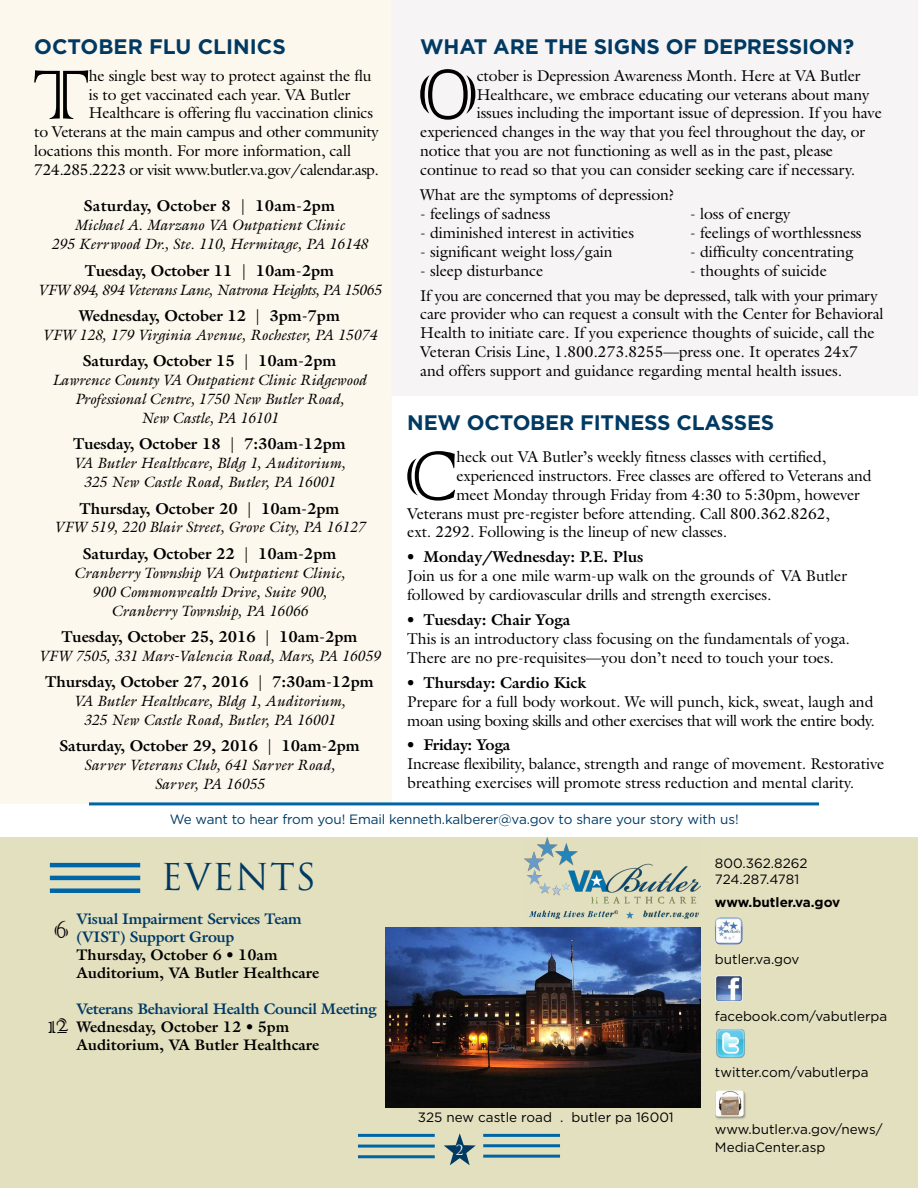
<style>
.page{position:relative;width:918px;height:1188px;background:#fff}
.page>*{position:absolute;margin:0;border:0;box-sizing:border-box;transform-origin:0 0}
.body_-_drop_cap{font:92.55px "Colonna";color:#000}
.t1{font:36px "Trajan Pro";letter-spacing:.025em;color:#003a63}
.t2{font:31.5px "Colonna";color:#000}
.t3{font:700 21px "Gotham";letter-spacing:-.01em;color:#003a63}
.body{font:15.75px/18.9px "Galliard";letter-spacing:-.005em;color:#000}
.body_-_drop_cap-2{font:15.75px "Galliard";letter-spacing:-.01em;color:#000}
.body-2{font:700 15.75px "Galliard";letter-spacing:-.005em;color:#000}
.body-3{font:15.75px/18.9px "Galliard";letter-spacing:-.03em;color:#000}
.body_-_drop_cap-3{font:15.75px "Galliard";letter-spacing:-.03em;color:#000}
.t4{font:700 15.3px/18px "Galliard";color:#000}
.t5{font:italic 15px/18.9px "Galliard";color:#000;text-align:center}
.t6{font:italic 15px "Galliard";letter-spacing:-.03em;color:#000}
.t7{font:13.5px/18px "Gotham";color:#000}
.t8{font:13.5px "Gotham";letter-spacing:-.01em;color:#003a63}
.t9{font:700 13.5px "Gotham";color:#000}
.t10{font:13.5px "Trajan Pro";color:#fff}
.s1{font-weight:400}
.s2{font-weight:700}
.s3{color:#003a63}
</style>
<div class="page">
<div style="left:0;top:0;width:392px;height:804px;background:#fdf8ee"></div>
<div style="left:392px;top:0;width:526px;height:395px;background:#f7f4f6"></div>
<div style="left:0;top:838px;width:918px;height:350px;background:#e3e0c0"></div>
<img style="left:524px;top:838px;width:176px;height:80px">
<img style="left:386px;top:928px;width:314px;height:179px">
<hr style="left:50px;top:863px;width:90px;height:4px;background:#0065a4">
<hr style="left:50px;top:876px;width:90px;height:4px;background:#0065a4">
<div style="left:50px;top:888px;width:90px;height:5px;background:#0065a4"></div>
<svg style="left:444px;top:1133px;width:32px;height:32px"></svg>
<hr style="left:483px;top:1134px;width:77px;height:3px;background:#0065a4">
<hr style="left:483px;top:1144px;width:77px;height:3px;background:#0065a4">
<hr style="left:483px;top:1155px;width:77px;height:3px;background:#0065a4">
<hr style="left:358px;top:1134px;width:77px;height:3px;background:#0065a4">
<hr style="left:358px;top:1145px;width:77px;height:3px;background:#0065a4">
<hr style="left:358px;top:1155px;width:77px;height:3px;background:#0065a4">
<img style="left:716px;top:975px;width:26px;height:27px">
<img style="left:716px;top:1029px;width:29px;height:29px">
<img style="left:715px;top:917px;width:28px;height:28px">
<div style="left:715px;top:1090px;width:32px;height:29px;background:#000;opacity:.4"></div>
<div style="left:716px;top:1091px;width:28px;height:25px;background:#fff;border-radius:3px"></div>
<img style="left:718px;top:1091px;width:25px;height:24px">
<hr style="left:89px;top:802px;width:730px;height:3px;background:#0065a4">
<h1 class="t3" style="left:34px;top:33px;width:253px">OCTOBER FLU CLINICS</h1>
<p class="body_-_drop_cap" style="left:33px;top:34px;width:58px">T</p>
<p class="body_-_drop_cap-2" style="left:89px;top:65px;width:284px">he single best way to protect against the flu</p>
<h1 class="t3" style="left:420px;top:33px;width:436px">WHAT ARE THE SIGNS OF DEPRESSION?</h1>
<p class="body_-_drop_cap" style="left:418px;top:34px;width:61px">O</p>
<p class="body_-_drop_cap-2" style="left:477px;top:65px;width:385px">ctober is Depression Awareness Month. Here at VA Butler</p>
<p class="body_-_drop_cap-2" style="left:89px;top:84px;width:263px">is to get vaccinated each year. VA Butler</p>
<p class="body_-_drop_cap-2" style="left:89px;top:103px;width:286px">Healthcare is offering flu vaccination clinics</p>
<p class="body_-_drop_cap-2" style="left:34px;top:122px;width:346px">to Veterans at the main campus and other community</p>
<p class="body_-_drop_cap-2" style="left:34px;top:141px;width:318px">locations this month. For more information, call</p>
<p class="body_-_drop_cap-3" style="left:34px;top:160px;width:346px">724.285.2223 or visit www.butler.va.gov/calendar.asp.</p>
<p class="body-2" style="left:84px;top:196px;width:253px">Saturday, October 8 <span class="s1">|</span> 10am-2pm</p>
<p class="t5" style="left:51px;top:216px;width:318px">Michael A. Marzano VA Outpatient Clinic<br>295 Kerrwood Dr., Ste. 110, Hermitage, PA 16148</p>
<p class="body-2" style="left:85px;top:260px;width:251px">Tuesday, October 11 <span class="s1">|</span> 10am-2pm</p>
<p class="t6" style="left:38px;top:280px;width:345px">VFW 894, 894 Veterans Lane, Natrona Heights, PA 15065</p>
<p class="body-2" style="left:79px;top:305px;width:262px">Wednesday, October 12 <span class="s1">|</span> 3pm-7pm</p>
<p class="t5" style="left:42px;top:325px;width:336px">VFW 128, 179 Virginia Avenue, Rochester, PA 15074</p>
<p class="body-2" style="left:83px;top:351px;width:255px">Saturday, October 15 <span class="s1">|</span> 10am-2pm</p>
<p class="t5" style="left:52px;top:370px;width:316px">Lawrence County VA Outpatient Clinic Ridgewood<br>Professional Centre, 1750 New Butler Road,<br>New Castle, PA 16101</p>
<p class="body-2" style="left:73px;top:434px;width:274px">Tuesday, October 18 <span class="s1">|</span> 7:30am-12pm</p>
<p class="t5" style="left:73px;top:453px;width:273px">VA Butler Healthcare, Bldg 1, Auditorium,<br>325 New Castle Road, Butler, PA 16001</p>
<p class="body-2" style="left:79px;top:498px;width:261px">Thursday, October 20 <span class="s1">|</span> 10am-2pm</p>
<p class="t5" style="left:54px;top:518px;width:313px">VFW 519, 220 Blair Street, Grove City, PA 16127</p>
<p class="body-2" style="left:83px;top:543px;width:255px">Saturday, October 22 <span class="s1">|</span> 10am-2pm</p>
<p class="t5" style="left:74px;top:563px;width:273px">Cranberry Township VA Outpatient Clinic,<br>900 Commonwealth Drive, Suite 900,<br>Cranberry Township, PA 16066</p>
<p class="body-2" style="left:61px;top:626px;width:297px">Tuesday, October 25, 2016 <span class="s1">|</span> 10am-2pm</p>
<p class="t5" style="left:38px;top:646px;width:343px">VFW 7505, 331 Mars-Valencia Road, Mars, PA 16059</p>
<p class="body-2" style="left:45px;top:672px;width:330px">Thursday, October 27, 2016 <span class="s1">|</span> 7:30am-12pm</p>
<p class="t5" style="left:73px;top:691px;width:273px">VA Butler Healthcare, Bldg 1, Auditorium,<br>325 New Castle Road, Butler, PA 16001</p>
<p class="body-2" style="left:59px;top:736px;width:302px">Saturday, October 29, 2016 <span class="s1">|</span> 10am-2pm</p>
<p class="t5" style="left:84px;top:756px;width:253px">Sarver Veterans Club, 641 Sarver Road,<br>Sarver, PA 16055</p>
<p class="body_-_drop_cap-2" style="left:477px;top:84px;width:394px">Healthcare, we embrace educating our veterans about many</p>
<p class="body_-_drop_cap-2" style="left:477px;top:103px;width:407px">issues including the important issue of depression. If you have</p>
<p class="body_-_drop_cap-2" style="left:420px;top:122px;width:446px">experienced changes in the way that you feel throughout the day, or</p>
<p class="body_-_drop_cap-2" style="left:420px;top:141px;width:414px">notice that you are not functioning as well as in the past, please</p>
<p class="body_-_drop_cap-2" style="left:420px;top:160px;width:436px">continue to read so that you can consider seeking care if necessary.</p>
<p class="body" style="left:420px;top:185px;width:256px">What are the symptoms of depression?</p>
<p class="body" style="left:420px;top:204px;width:132px">- feelings of sadness</p>
<p class="body" style="left:690px;top:204px;width:102px">- loss of energy</p>
<p class="body" style="left:420px;top:223px;width:215px">- diminished interest in activities</p>
<p class="body" style="left:690px;top:223px;width:173px">- feelings of worthlessness</p>
<p class="body" style="left:420px;top:242px;width:194px">- significant weight loss/gain</p>
<p class="body" style="left:690px;top:242px;width:165px">- difficulty concentrating</p>
<p class="body" style="left:420px;top:261px;width:125px">- sleep disturbance</p>
<p class="body" style="left:690px;top:261px;width:138px">- thoughts of suicide</p>
<p class="body" style="left:420px;top:286px;width:465px">If you are concerned that you may be depressed, talk with your primary care provider who can request a consult with the Center for Behavioral Health to initiate care. If you experience thoughts of suicide, call the Veteran Crisis Line, 1.800.273.8255—press one. It operates 24x7 and offers support and guidance regarding mental health issues.</p>
<h1 class="t3" style="left:407px;top:409px;width:369px">NEW OCTOBER FITNESS CLASSES</h1>
<p class="body_-_drop_cap" style="left:404px;top:415px;width:55px">C</p>
<p class="body_-_drop_cap-2" style="left:456px;top:447px;width:371px">heck out VA Butler’s weekly fitness classes with certified,</p>
<p class="body_-_drop_cap-2" style="left:456px;top:465px;width:417px">experienced instructors. Free classes are offered to Veterans and</p>
<p class="body_-_drop_cap-2" style="left:456px;top:484px;width:405px">meet Monday through Friday from 4:30 to 5:30pm, however</p>
<p class="body_-_drop_cap-2" style="left:407px;top:503px;width:424px">Veterans must pre-register before attending. Call 800.362.8262,</p>
<p class="body_-_drop_cap-2" style="left:407px;top:522px;width:321px">ext. 2292. Following is the lineup of new classes.</p>
<p class="body-2" style="left:407px;top:547px;width:238px">• Monday/Wednesday: P.E. Plus</p>
<p class="body" style="left:407px;top:566px;width:441px">Join us for a one mile warm-up walk on the grounds of VA Butler followed by cardiovascular drills and strength exercises.</p>
<p class="body-2" style="left:407px;top:609px;width:165px">• Tuesday: Chair Yoga</p>
<p class="body" style="left:407px;top:629px;width:444px">This is an introductory class focusing on the fundamentals of yoga.<br>There are no pre-requisites—you don’t need to touch your toes.</p>
<p class="body-2" style="left:407px;top:672px;width:180px">• Thursday: Cardio Kick</p>
<p class="body-3" style="left:407px;top:692px;width:469px">Prepare for a full body workout. We will punch, kick, sweat, laugh and moan using boxing skills and other exercises that will work the entire body.</p>
<p class="body" style="left:407px;top:735px;width:479px"><span class="s2">• Friday: Yoga<br></span>Increase flexibility, balance, strength and range of movement. Restorative breathing exercises will promote stress reduction and mental clarity.</p>
<p class="t8" style="left:170px;top:811px;width:570px">We want to hear from you! Email kenneth.kalberer@va.gov to share your story with us!</p>
<h1 class="t1" style="left:161px;top:854px;width:157px">EVENTS</h1>
<p class="t4" style="left:76px;top:910px;width:244px"><span class="s3">Visual Impairment Services Team (VIST) Support Group<br></span>Thursday, October 6 • 10am<br>Auditorium, VA Butler Healthcare</p>
<p class="t4" style="left:76px;top:1000px;width:302px"><span class="s3">Veterans Behavioral Health Council Meeting<br></span>Wednesday, October 12 • 5pm<br>Auditorium, VA Butler Healthcare</p>
<p class="t7" style="left:715px;top:854px;width:94px">800.362.8262</p>
<p class="t7" style="left:715px;top:870px;width:86px">724.287.4781</p>
<p class="t9" style="left:715px;top:894px;width:127px">www.butler.va.gov</p>
<h3 class="t2" style="left:54px;top:909px;width:16px">6</h3>
<p class="t7" style="left:715px;top:950px;width:86px">butler.va.gov</p>
<p class="t7" style="left:715px;top:1007px;width:174px">facebook.com/vabutlerpa</p>
<h3 class="t2" style="left:48px;top:1004px;width:22px">12</h3>
<p class="t7" style="left:418px;top:1108px;width:257px">325 new castle road . butler pa 16001</p>
<p class="t10" style="left:456px;top:1141px;width:9px">2</p>
<p class="t7" style="left:715px;top:1063px;width:155px">twitter.com/vabutlerpa</p>
<p class="t7" style="left:715px;top:1120px;width:169px">www.butler.va.gov/news/<br>MediaCenter.asp</p>
</div>
